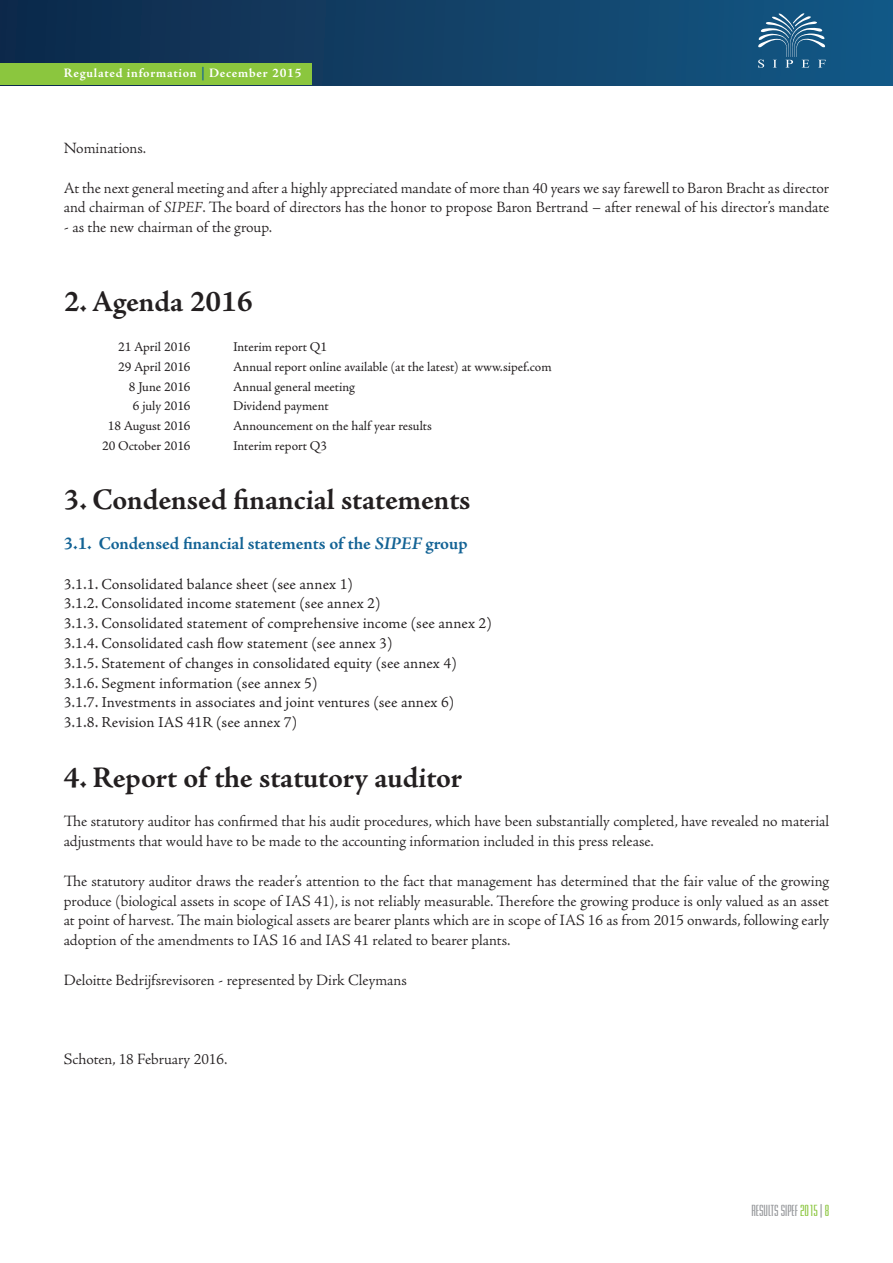
<style>
.page{position:relative;width:893px;height:1263px;background:#fff}
.page>*{position:absolute;margin:0;border:0;box-sizing:border-box;transform-origin:0 0}
.t1{font:700 30px "Adobe Jenson Pro";letter-spacing:-.005em;color:#231f20}
.t2{font:700 18px "Adobe Jenson Pro";letter-spacing:-.005em;color:#136395}
.t3{font:300 15.75px/19.8px "Adobe Jenson Pro";letter-spacing:-.005em;color:#231f20}
.t4{font:15px/19.8px "Adobe Jenson Pro Lt Capt";color:#231f20}
.t5{font:13.5px/19.8px "Adobe Jenson Pro";color:#231f20;text-align:right}
.t6{font:600 condensed 13.5px "Briem Akademi Std";color:#939598}
.t7{font:700 12.9px "Adobe Jenson Pro";letter-spacing:.055em;color:#fff}
.s1{color:#136395}
.s2{font-style:italic}
.s3{color:#8bc63e}
</style>
<div class="page">
<div style="left:0;top:0;width:893px;height:85px;background:linear-gradient(to right,#0f2849,#145986)"></div>
<div style="left:0;top:64px;width:311px;height:21px;background:#8bc63e"></div>
<svg style="left:758px;top:13px;width:68px;height:55px;background:#376e94"></svg>
<p class="t7" style="left:64px;top:66px;width:239px">Regulated information <span class="s1">|</span> December 2015</p>
<p class="t3" style="left:64px;top:138px;width:84px">Nominations.</p>
<p class="t3" style="left:64px;top:178px;width:767px">At the next general meeting and after a highly appreciated mandate of more than 40 years we say farewell to Baron Bracht as director and chairman of <span class="s2">SIPEF</span>. The board of directors has the honor to propose Baron Bertrand – after renewal of his director’s mandate</p>
<p class="t3" style="left:64px;top:218px;width:210px">- as the new chairman of the group.</p>
<h1 class="t1" style="left:64px;top:285px;width:190px">2. Agenda 2016</h1>
<p class="t5" style="left:102px;top:337px;width:90px">21 April 2016<br>29 April 2016<br>8 June 2016<br>6 july 2016<br>18 August 2016<br>20 October 2016</p>
<p class="t5" style="left:233px;top:337px;width:320px;text-align:left">Interim report Q1<br>Annual report online available (at the latest) at www.sipef.com<br>Annual general meeting<br>Dividend payment<br>Announcement on the half year results<br>Interim report Q3</p>
<h1 class="t1" style="left:64px;top:483px;width:408px">3. Condensed financial statements</h1>
<p class="t2" style="left:64px;top:533px;width:405px">3.1. Condensed financial statements of the <span class="s2">SIPEF</span> group</p>
<p class="t4" style="left:64px;top:574px;width:430px">3.1.1. Consolidated balance sheet (see annex 1)<br>3.1.2. Consolidated income statement (see annex 2)<br>3.1.3. Consolidated statement of comprehensive income (see annex 2)<br>3.1.4. Consolidated cash flow statement (see annex 3)<br>3.1.5. Statement of changes in consolidated equity (see annex 4)<br>3.1.6. Segment information (see annex 5)<br>3.1.7. Investments in associates and joint ventures (see annex 6)<br>3.1.8. Revision IAS 41R (see annex 7)</p>
<h1 class="t1" style="left:64px;top:760px;width:400px">4. Report of the statutory auditor</h1>
<p class="t3" style="left:64px;top:812px;width:767px">The statutory auditor has confirmed that his audit procedures, which have been substantially completed, have revealed no material adjustments that would have to be made to the accounting information included in this press release.</p>
<p class="t3" style="left:64px;top:871px;width:767px;text-align:justify">The statutory auditor draws the reader’s attention to the fact that management has determined that the fair value of the growing produce (biological assets in scope of IAS 41), is not reliably measurable. Therefore the growing produce is only valued as an asset at point of harvest. The main biological assets are bearer plants which are in scope of IAS 16 as from 2015 onwards, following early adoption of the amendments to IAS 16 and IAS 41 related to bearer plants.</p>
<p class="t3" style="left:64px;top:970px;width:345px">Deloitte Bedrijfsrevisoren - represented by Dirk Cleymans</p>
<p class="t3" style="left:64px;top:1049px;width:165px">Schoten, 18 February 2016.</p>
<p class="t6" style="left:751px;top:1203px;width:79px">RESULTS SIPEF <span class="s3">2015</span> | <span class="s3">8</span></p>
</div>
